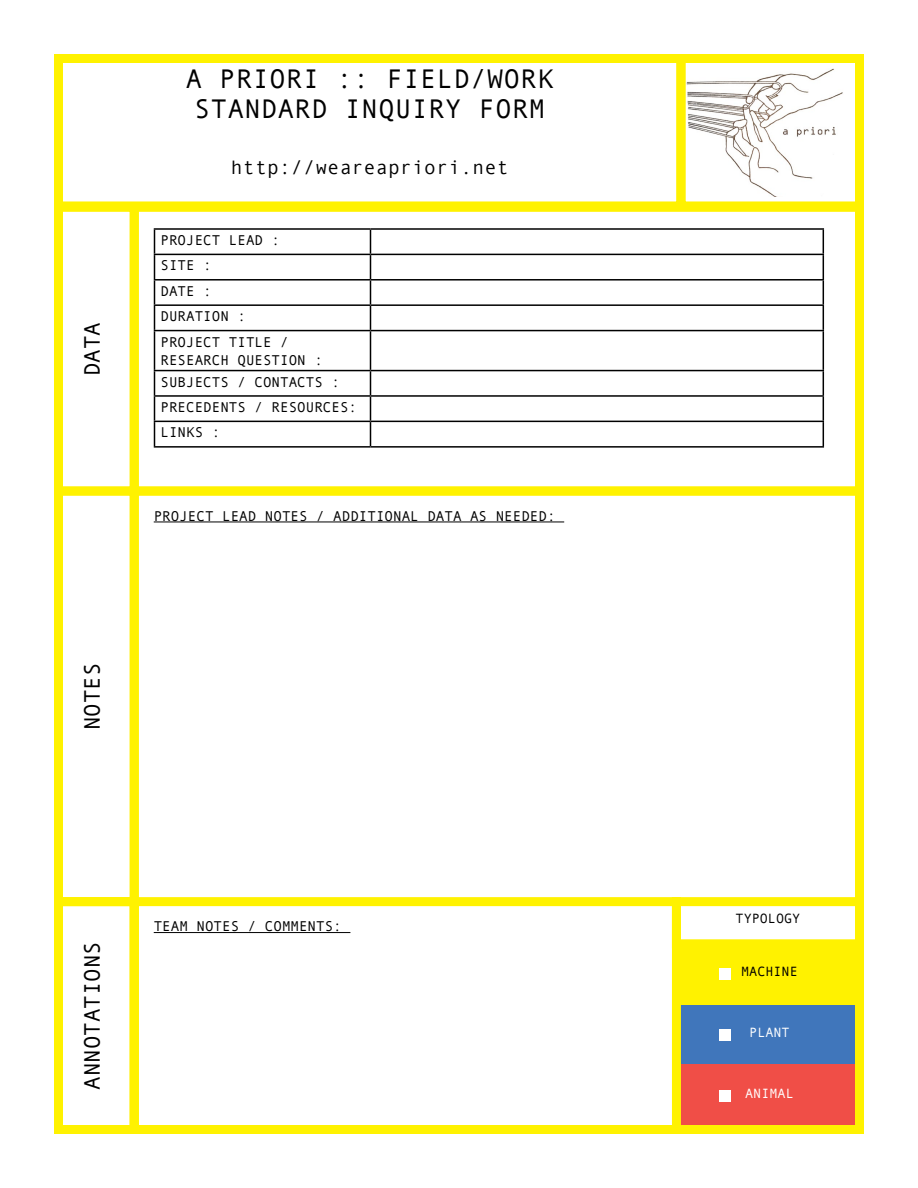
<style>
.page{position:relative;width:918px;height:1188px;background:#fff}
.page>*{position:absolute;margin:0;border:0;box-sizing:border-box;transform-origin:0 0}
.t1{font:27px/30px "Andale Mono";letter-spacing:.02em;color:#000;text-align:center}
.t2{font:22.5px "Andale Mono";color:#000}
.t3{font:19.5px "Andale Mono";letter-spacing:.02em;color:#000}
.t4{font:14.25px/25.3px "Andale Mono";color:#000}
.t5{font:13.5px "Andale Mono";color:#000}
.t6{font:13.5px "Andale Mono";color:#fff}
</style>
<div class="page">
<img style="left:686px;top:68px;width:157px;height:128px">
<div style="left:678px;top:1063px;width:181px;height:67px;background:#f04e47"></div>
<div style="left:676px;top:1001px;width:182px;height:63px;background:#4076bb"></div>
<div style="left:676px;top:944px;width:182px;height:60px;background:#fff200"></div>
<div style="left:720px;top:968px;width:11px;height:12px;background:#fff"></div>
<div style="left:720px;top:1029px;width:11px;height:12px;background:#fff"></div>
<div style="left:720px;top:1091px;width:11px;height:11px;background:#fff"></div>
<hr style="left:154px;top:932px;width:196px;height:1px;background:#000">
<div style="left:130px;top:897px;width:551px;height:237px;border:9px solid #fff200"></div>
<div style="left:54px;top:897px;width:85px;height:237px;border:9px solid #fff200"></div>
<div style="left:672px;top:897px;width:192px;height:51px;border:9px solid #fff200"></div>
<hr style="left:154px;top:522px;width:410px;height:1px;background:#000">
<div style="left:130px;top:487px;width:734px;height:647px;border:9px solid #fff200"></div>
<div style="left:54px;top:487px;width:85px;height:419px;border:9px solid #fff200"></div>
<hr style="left:154px;top:228px;width:216px;height:2px;background:#000">
<hr style="left:370px;top:228px;width:454px;height:2px;background:#000">
<hr style="left:154px;top:254px;width:216px;height:1px;background:#000">
<hr style="left:370px;top:254px;width:454px;height:1px;background:#000">
<hr style="left:154px;top:279px;width:216px;height:2px;background:#000">
<hr style="left:370px;top:279px;width:454px;height:2px;background:#000">
<hr style="left:154px;top:304px;width:216px;height:2px;background:#000">
<svg style="left:154px;top:230px;width:1px;height:100px"></svg>
<hr style="left:370px;top:304px;width:454px;height:2px;background:#000">
<svg style="left:370px;top:230px;width:1px;height:100px"></svg>
<svg style="left:823px;top:230px;width:1px;height:100px"></svg>
<hr style="left:154px;top:330px;width:216px;height:1px;background:#000">
<hr style="left:154px;top:331px;width:1px;height:39px;background:#000">
<hr style="left:370px;top:330px;width:454px;height:1px;background:#000">
<hr style="left:370px;top:331px;width:1px;height:39px;background:#000">
<hr style="left:823px;top:331px;width:1px;height:39px;background:#000">
<hr style="left:154px;top:370px;width:216px;height:1px;background:#000">
<hr style="left:370px;top:370px;width:454px;height:1px;background:#000">
<hr style="left:154px;top:395px;width:216px;height:2px;background:#000">
<hr style="left:370px;top:395px;width:454px;height:2px;background:#000">
<hr style="left:154px;top:421px;width:216px;height:1px;background:#000">
<svg style="left:154px;top:371px;width:1px;height:75px"></svg>
<hr style="left:370px;top:421px;width:454px;height:1px;background:#000">
<svg style="left:370px;top:371px;width:1px;height:75px"></svg>
<svg style="left:823px;top:371px;width:1px;height:75px"></svg>
<hr style="left:154px;top:446px;width:216px;height:2px;background:#000">
<hr style="left:370px;top:446px;width:454px;height:2px;background:#000">
<div style="left:130px;top:203px;width:734px;height:293px;border:9px solid #fff200"></div>
<div style="left:54px;top:203px;width:85px;height:293px;border:9px solid #fff200"></div>
<div style="left:54px;top:54px;width:631px;height:156px;border:9px solid #fff200"></div>
<div style="left:676px;top:54px;width:188px;height:156px;border:9px solid #fff200"></div>
<h2 class="t2" style="left:77px;top:376px;width:55px;rotate:-90deg">DATA</h2>
<h1 class="t1" style="left:186px;top:63px;width:369px">A PRIORI :: FIELD/WORK<br>STANDARD INQUIRY FORM</h1>
<h3 class="t3" style="left:231px;top:155px;width:279px">http://weareapriori.net</h3>
<p class="t4" style="left:160px;top:227px;width:130px">PROJECT LEAD :<br>SITE :<br>DATE :<br>DURATION :<br>PROJECT TITLE /</p>
<p class="t4" style="left:160px;top:348px;width:181px;line-height:22px">RESEARCH QUESTION :<br>SUBJECTS / CONTACTS :</p>
<p class="t4" style="left:160px;top:394px;width:198px">PRECEDENTS / RESOURCES:<br>LINKS :</p>
<p class="t4" style="left:154px;top:502px;width:403px">PROJECT LEAD NOTES / ADDITIONAL DATA AS NEEDED:</p>
<h2 class="t2" style="left:77px;top:730px;width:69px;rotate:-90deg">NOTES</h2>
<h2 class="t2" style="left:77px;top:1090px;width:150px;rotate:-90deg">ANNOTATIONS</h2>
<p class="t4" style="left:154px;top:913px;width:190px">TEAM NOTES / COMMENTS:</p>
<p class="t5" style="left:736px;top:910px;width:66px">TYPOLOGY</p>
<p class="t5" style="left:741px;top:963px;width:58px">MACHINE</p>
<p class="t6" style="left:749px;top:1024px;width:42px">PLANT</p>
<p class="t6" style="left:745px;top:1084px;width:50px">ANIMAL</p>
</div>
